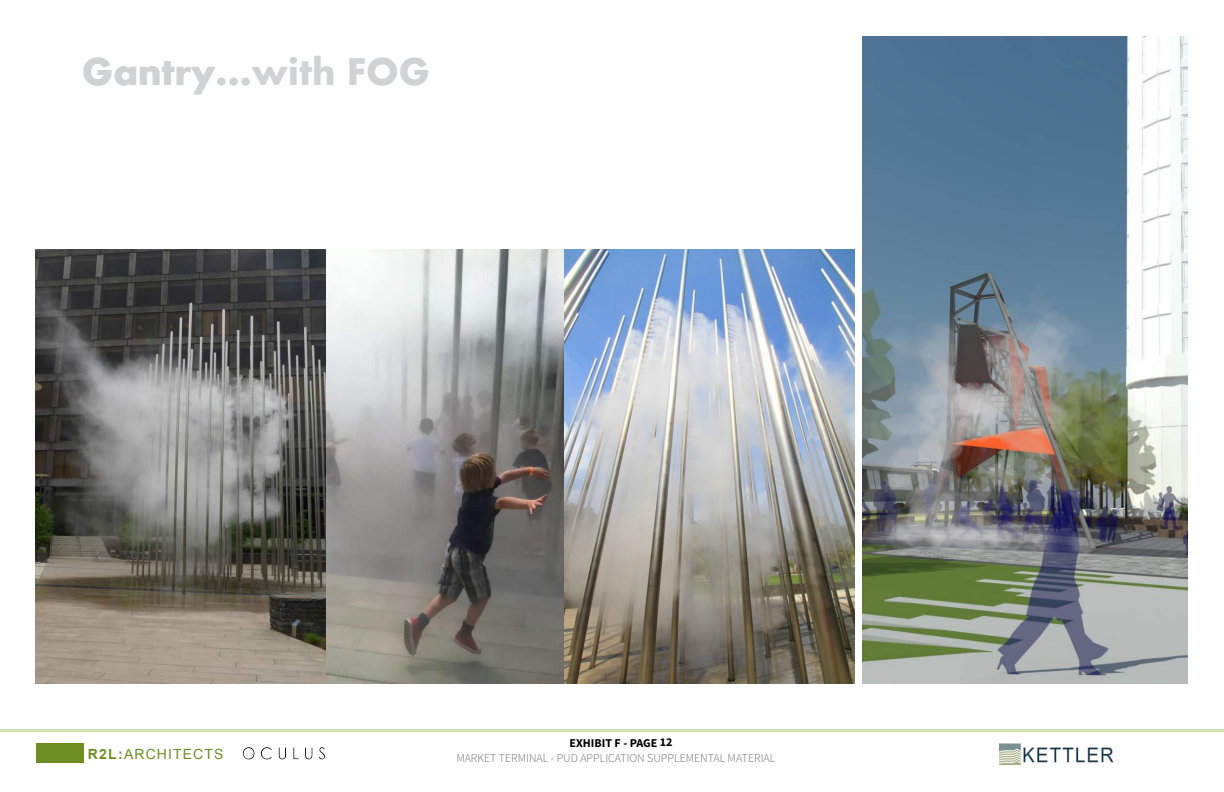
<style>
.page{position:relative;width:1224px;height:792px;background:#fff}
.page>*{position:absolute;margin:0;border:0;box-sizing:border-box;transform-origin:0 0}
.t1{font:700 40px "Aharoni";color:#d1d2d4}
.t2{font:14px "Arial";letter-spacing:.08em;color:#6e8e24}
.t3{font:300 12px "Source Sans Pro";color:#717173}
.t4{font:700 12px "Source Sans Pro";color:#000}
.s1{font-weight:700}
</style>
<div class="page">
<div style="left:36px;top:744px;width:47px;height:19px;background:#6e8e24"></div>
<hr style="left:0;top:729px;width:1224px;height:2px;background:#cfe0b3">
<img style="left:999px;top:743px;width:22px;height:23px">
<img style="left:1022px;top:747px;width:92px;height:15px">
<img style="left:243px;top:747px;width:82px;height:13px">
<img style="left:36px;top:250px;width:290px;height:434px">
<img style="left:326px;top:250px;width:238px;height:434px">
<img style="left:564px;top:250px;width:290px;height:434px">
<img style="left:862px;top:36px;width:325px;height:648px">
<h1 class="t1" style="left:82px;top:55px;width:349px">Gantry…with FOG</h1>
<p class="t2" style="left:88px;top:744px;width:137px"><span class="s1">R2L:</span>ARCHITECTS</p>
<p class="t4" style="left:570px;top:735px;width:105px">EXHIBIT F - PAGE 12</p>
<p class="t3" style="left:456px;top:751px;width:320px">MARKET TERMINAL - PUD APPLICATION SUPPLEMENTAL MATERIAL</p>
</div>
